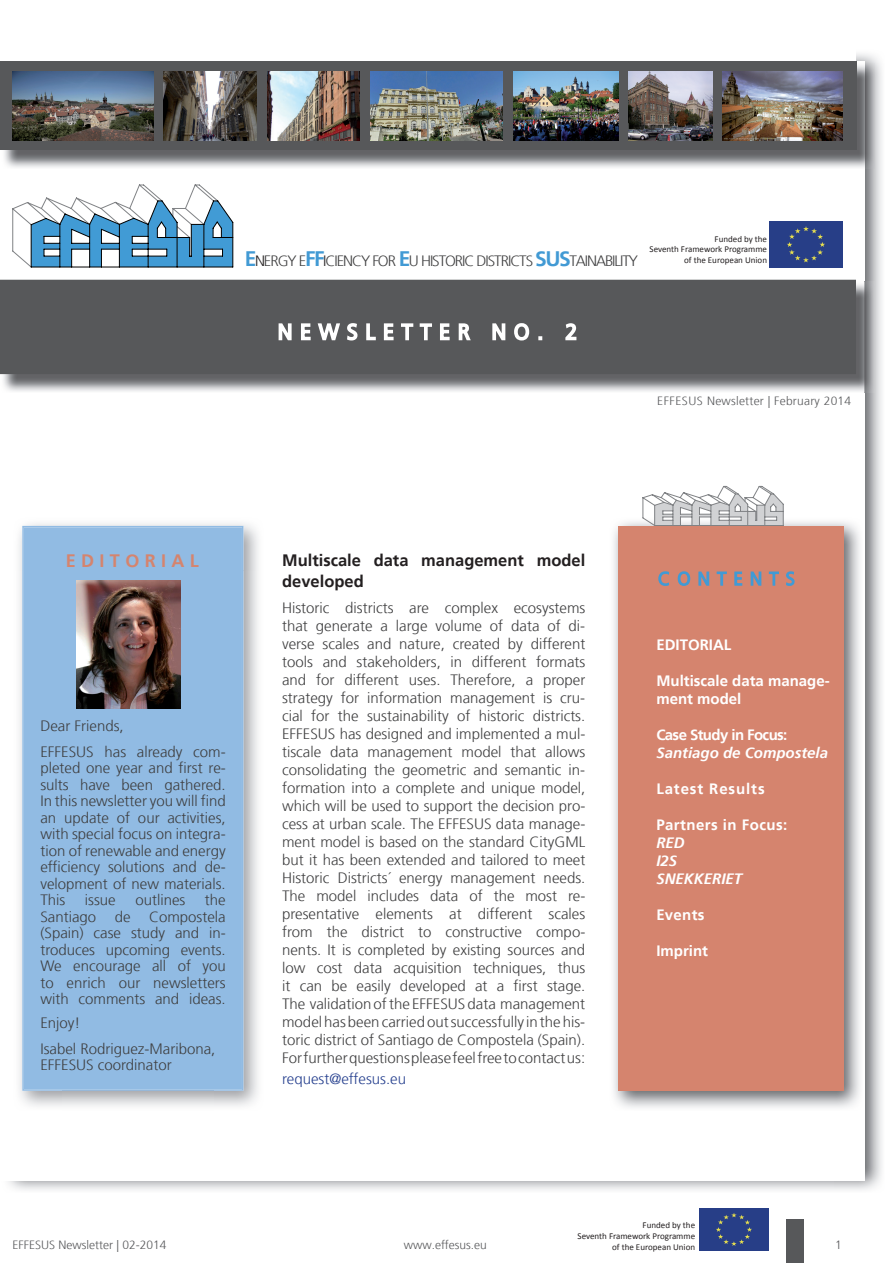
<style>
.page{position:relative;width:893px;height:1263px;background:#fff}
.page>*{position:absolute;margin:0;border:0;box-sizing:border-box;transform-origin:0 0}
.t1{font:700 18px "Frutiger";letter-spacing:.3em;color:#d5846e}
.t2{font:700 16.5px/21.6px "Frutiger";color:#231f20}
.t3{font:300 15px/18px "Frutiger";color:#3e3e3f;text-align:justify}
.t4{font:300 15px "Frutiger";letter-spacing:-.07em;color:#3e3e3f}
.t5{font:700 15px/18px "Frutiger";color:#fff}
.t6{font:italic 700 15px/18px "Frutiger";color:#fff}
.t7{font:300 15px "Frutiger";color:#253f8e}
.t8{font:700 15px "Frutiger";letter-spacing:-.04em;color:#fff}
.t9{font:700 15px "Frutiger";letter-spacing:.03em;color:#fff}
.t10{font:700 15px "Frutiger";letter-spacing:.06em;color:#fff}
.t11{font:300 12px "Frutiger";color:#57585a}
.t12{font:300 12px "Frutiger";letter-spacing:.02em;color:#57585a}
.t13{font:9px/10.8px "Calibri";color:#231f20;text-align:right}
.s1{font-weight:700;font-size:21px;color:#429ad4}
.s2{color:#231f20}
</style>
<div class="page">
<img style="left:833px;top:53px;width:49px;height:1137px">
<div style="left:0;top:61px;width:864px;height:1119px;background:#fff"></div>
<img style="left:4px;top:63px;width:871px;height:106px">
<div style="left:0;top:61px;width:856px;height:89px;background:#57585a"></div>
<img style="left:13px;top:72px;width:140px;height:69px">
<img style="left:164px;top:72px;width:92px;height:68px">
<img style="left:267px;top:72px;width:93px;height:68px">
<img style="left:370px;top:72px;width:133px;height:68px">
<img style="left:514px;top:72px;width:104px;height:68px">
<img style="left:629px;top:72px;width:83px;height:68px">
<img style="left:723px;top:72px;width:120px;height:68px">
<img style="left:19px;top:523px;width:240px;height:47px">
<div style="left:22px;top:526px;width:221px;height:565px;background:#91bbe3"></div>
<div style="left:786px;top:1219px;width:17px;height:44px;background:#57585a"></div>
<div style="left:699px;top:1208px;width:69px;height:42px;background:#273e87"></div>
<img style="left:613px;top:521px;width:247px;height:587px">
<div style="left:618px;top:526px;width:225px;height:565px;background:#d5846e"></div>
<svg style="left:658px;top:571px;width:12px;height:15px"></svg>
<svg style="left:677px;top:571px;width:14px;height:15px"></svg>
<svg style="left:698px;top:571px;width:12px;height:15px"></svg>
<svg style="left:716px;top:571px;width:11px;height:15px"></svg>
<svg style="left:734px;top:571px;width:9px;height:15px"></svg>
<svg style="left:750px;top:571px;width:12px;height:15px"></svg>
<svg style="left:768px;top:571px;width:27px;height:15px"></svg>
<img style="left:1px;top:281px;width:873px;height:112px">
<img style="left:1px;top:383px;width:39px;height:1px">
<img style="left:46px;top:383px;width:50px;height:1px">
<div style="left:0;top:280px;width:855px;height:93px;background:#57585a"></div>
<svg style="left:278px;top:323px;width:14px;height:18px"></svg>
<svg style="left:301px;top:323px;width:57px;height:18px"></svg>
<svg style="left:366px;top:323px;width:10px;height:18px"></svg>
<svg style="left:383px;top:323px;width:49px;height:18px"></svg>
<svg style="left:440px;top:323px;width:10px;height:18px"></svg>
<svg style="left:458px;top:323px;width:13px;height:18px"></svg>
<svg style="left:492px;top:323px;width:14px;height:18px"></svg>
<svg style="left:514px;top:323px;width:16px;height:18px"></svg>
<svg style="left:538px;top:336px;width:4px;height:4px"></svg>
<svg style="left:565px;top:323px;width:12px;height:18px"></svg>
<div style="left:0;top:280px;width:856px;height:94px;border:2px solid #57585a"></div>
<div style="left:769px;top:221px;width:74px;height:46px;background:#273e87"></div>
<svg style="left:12px;top:184px;width:222px;height:84px"></svg>
<img style="left:76px;top:580px;width:105px;height:128px">
<svg style="left:642px;top:486px;width:142px;height:40px"></svg>
<p class="t4" style="left:245px;top:253px;width:395px"><span class="s1">E</span><span class="s2">N</span>ERGY E<span class="s1">FF</span><span class="s2">I</span>CIENCY FOR <span class="s1">E</span>U HISTORIC DISTRICTS <span class="s1">SUS</span>TAINABILITY</p>
<p class="t13" style="left:649px;top:233px;width:119px">Funded by the<br>Seventh Framework Programme of the European Union</p>
<p class="t12" style="left:657px;top:394px;width:195px">EFFESUS Newsletter | February 2014</p>
<p class="t1" style="left:66px;top:550px;width:135px">EDITORIAL</p>
<p class="t3" style="left:40px;top:714px;width:187px;line-height:25.5px">Dear Friends,<br>EFFESUS has already com-</p>
<p class="t3" style="left:40px;top:760px;width:187px;line-height:16.5px">pleted one year and first re&shy;sults have been gathered.<br>In this newsletter you will find an update of our activities, with special focus on integra&shy;tion of renewable and energy efficiency solutions and de&shy;velopment of new materials.<br>This</p>
<p class="t3" style="left:40px;top:892px;width:187px;line-height:16.5px;text-indent:165px">the Santiago de Compostela (Spain) case study and in&shy;troduces upcoming events.<br>We encourage all of you to enrich our newsletters with comments and ideas.</p>
<p class="t3" style="left:40px;top:1011px;width:177px;line-height:25.5px">Enjoy!<br>Isabel Rodriguez-Maribona,</p>
<p class="t3" style="left:40px;top:1056px;width:133px">EFFESUS coordinator</p>
<p class="t3" style="left:85px;top:891px;width:32px">issue</p>
<p class="t3" style="left:135px;top:891px;width:52px">outlines</p>
<p class="t2" style="left:282px;top:549px;width:305px">Multiscale data management model developed</p>
<p class="t3" style="left:282px;top:599px;width:305px">Historic districts are complex ecosystems that generate a large volume of data of di&shy;verse scales and nature, created by different tools and stakeholders, in different formats and for different uses. Therefore, a proper strategy for information management is cru&shy;cial for the sustainability of historic districts.<br>EFFESUS has designed and implemented a mul&shy;tiscale data management model that allows consolidating the geometric and semantic in&shy;formation into a complete and unique model, which will be used to support the decision pro&shy;cess at urban scale. The EFFESUS data manage&shy;ment model is based on the standard CityGML but it has been extended and tailored to meet Historic Districts´ energy management needs.<br>The model includes data of the most re&shy;presentative elements at different scales from the district to constructive compo&shy;nents. It is completed by existing sources and low cost data acquisition techniques, thus it can be easily developed at a first stage.<br>The validation of the EFFESUS data management model has been carried out successfully in the his&shy;toric district of Santiago de Compostela (Spain).<br>For further questions please feel free to contact us:</p>
<p class="t7" style="left:282px;top:1070px;width:125px">request@effesus.eu</p>
<p class="t5" style="left:656px;top:636px;width:77px">EDITORIAL</p>
<p class="t5" style="left:656px;top:672px;width:175px">Multiscale data manage&shy;ment model</p>
<p class="t8" style="left:656px;top:726px;width:133px">Case Study in Focus:</p>
<p class="t6" style="left:656px;top:744px;width:173px">Santiago de Compostela</p>
<p class="t10" style="left:656px;top:780px;width:110px">Latest Results</p>
<p class="t9" style="left:656px;top:816px;width:132px">Partners in Focus:</p>
<p class="t6" style="left:656px;top:834px;width:87px">RED<br>I2S<br>SNEKKERIET</p>
<p class="t5" style="left:656px;top:906px;width:50px">Events</p>
<p class="t5" style="left:656px;top:942px;width:53px">Imprint</p>
<p class="t13" style="left:578px;top:1220px;width:119px">Funded by the<br>Seventh Framework Programme of the European Union</p>
<p class="t11" style="left:12px;top:1238px;width:156px">EFFESUS Newsletter | 02-2014</p>
<p class="t11" style="left:404px;top:1238px;width:85px">www.effesus.eu</p>
<p class="t11" style="left:835px;top:1238px;width:8px">1</p>
</div>
